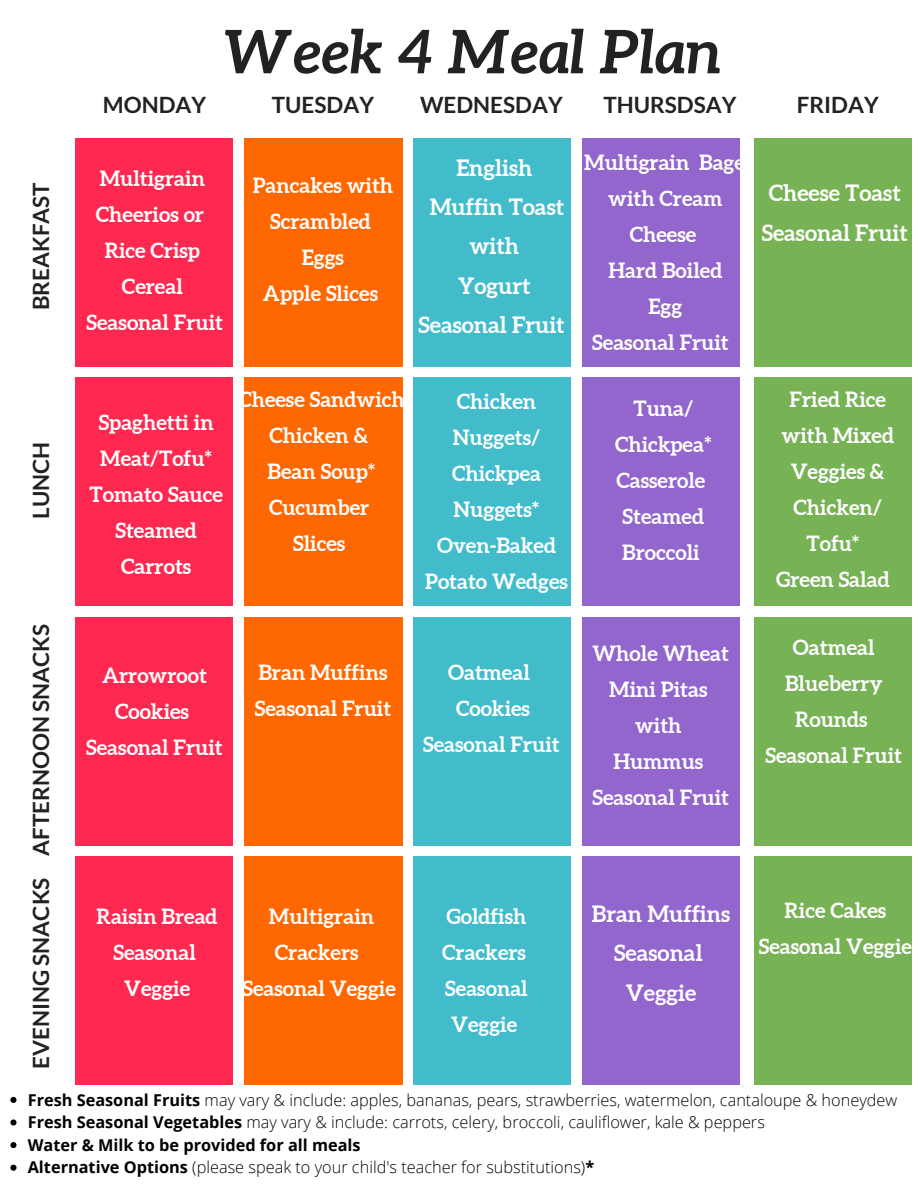
<style>
.page{position:relative;width:918px;height:1188px;background:#fff}
.page>*{position:absolute;margin:0;border:0;box-sizing:border-box;transform-origin:0 0}
.t1{font:italic 700 60px "Aleo";color:#222}
.t2{font:700 22.5px/39.3px "Aleo";color:#fff;text-align:center}
.t3{font:700 22.5px "Lato";color:#222}
.t4{font:700 21px/36px "Aleo";color:#fff}
.t5{font:300 16.35px "Open Sans";color:#000}
.t6{font:700 16.35px "Open Sans";color:#000}
.s1{font-weight:700}
</style>
<div class="page">
<div style="left:75px;top:138px;width:158px;height:228px;background:#ff2850"></div>
<div style="left:244px;top:138px;width:158px;height:228px;background:#ff6700"></div>
<div style="left:414px;top:138px;width:157px;height:228px;background:#42bbcb"></div>
<div style="left:582px;top:138px;width:158px;height:228px;background:#9266cc"></div>
<div style="left:75px;top:378px;width:158px;height:228px;background:#ff2850"></div>
<div style="left:244px;top:378px;width:158px;height:228px;background:#ff6700"></div>
<div style="left:414px;top:378px;width:157px;height:228px;background:#42bbcb"></div>
<div style="left:582px;top:378px;width:158px;height:228px;background:#9266cc"></div>
<div style="left:75px;top:617px;width:158px;height:229px;background:#ff2850"></div>
<div style="left:244px;top:617px;width:158px;height:229px;background:#ff6700"></div>
<div style="left:414px;top:617px;width:157px;height:229px;background:#42bbcb"></div>
<div style="left:582px;top:617px;width:158px;height:229px;background:#9266cc"></div>
<div style="left:75px;top:857px;width:158px;height:228px;background:#ff2850"></div>
<div style="left:244px;top:857px;width:158px;height:228px;background:#ff6700"></div>
<div style="left:414px;top:857px;width:157px;height:228px;background:#42bbcb"></div>
<div style="left:582px;top:857px;width:158px;height:228px;background:#9266cc"></div>
<div style="left:755px;top:138px;width:157px;height:228px;background:#77b255"></div>
<div style="left:755px;top:378px;width:157px;height:228px;background:#77b255"></div>
<div style="left:755px;top:617px;width:157px;height:229px;background:#77b255"></div>
<div style="left:755px;top:857px;width:157px;height:228px;background:#77b255"></div>
<svg style="left:10px;top:1097px;width:7px;height:6px"></svg>
<svg style="left:10px;top:1119px;width:7px;height:7px"></svg>
<svg style="left:10px;top:1142px;width:7px;height:6px"></svg>
<svg style="left:10px;top:1165px;width:7px;height:6px"></svg>
<p class="t1" style="left:224px;top:17px;width:498px">Week 4 Meal Plan</p>
<p class="t3" style="left:27px;top:310px;width:130px;rotate:-90deg">BREAKFAST</p>
<p class="t3" style="left:27px;top:519px;width:79px;rotate:-90deg">LUNCH</p>
<p class="t3" style="left:27px;top:856px;width:233px;rotate:-90deg">AFTERNOON SNACKS</p>
<p class="t3" style="left:103px;top:91px;width:105px">MONDAY</p>
<p class="t3" style="left:272px;top:91px;width:104px">TUESDAY</p>
<p class="t3" style="left:420px;top:91px;width:144px">WEDNESDAY</p>
<p class="t3" style="left:603px;top:91px;width:135px">THURSDSAY</p>
<p class="t3" style="left:797px;top:91px;width:83px">FRIDAY</p>
<p class="t4" style="left:96px;top:160px;width:111px">Multigrain<br>Cheerios or</p>
<p class="t4" style="left:105px;top:232px;width:97px;text-align:center">Rice Crisp<br>Cereal</p>
<p class="t4" style="left:87px;top:304px;width:138px">Seasonal Fruit</p>
<p class="t4" style="left:253px;top:167px;width:142px">Pancakes with</p>
<p class="t4" style="left:270px;top:203px;width:102px">Scrambled</p>
<p class="t4" style="left:302px;top:239px;width:44px">Eggs</p>
<p class="t4" style="left:263px;top:275px;width:117px">Apple Slices</p>
<p class="t2" style="left:456px;top:148px;width:77px">English</p>
<p class="t2" style="left:430px;top:187px;width:136px">Muffin Toast with</p>
<p class="t2" style="left:458px;top:266px;width:74px">Yogurt</p>
<p class="t2" style="left:419px;top:305px;width:148px">Seasonal Fruit</p>
<p class="t4" style="left:90px;top:404px;width:135px;text-align:center">Spaghetti in<br>Meat/Tofu*<br>Tomato Sauce</p>
<p class="t4" style="left:116px;top:512px;width:83px">Steamed<br>Carrots</p>
<p class="t4" style="left:238px;top:382px;width:168px">Cheese Sandwich</p>
<p class="t4" style="left:270px;top:418px;width:101px">Chicken &amp;</p>
<p class="t4" style="left:268px;top:454px;width:109px">Bean Soup*</p>
<p class="t4" style="left:269px;top:490px;width:102px">Cucumber</p>
<p class="t4" style="left:293px;top:526px;width:54px">Slices</p>
<p class="t4" style="left:453px;top:383px;width:89px">Chicken<br>Nuggets/</p>
<p class="t4" style="left:452px;top:455px;width:91px">Chickpea<br>Nuggets*</p>
<p class="t4" style="left:425px;top:527px;width:144px;text-align:center">Oven-Baked<br>Potato Wedges</p>
<p class="t4" style="left:584px;top:145px;width:169px;text-align:center">Multigrain Bagel with Cream<br>Cheese</p>
<p class="t4" style="left:608px;top:253px;width:116px">Hard Boiled</p>
<p class="t4" style="left:649px;top:289px;width:35px">Egg</p>
<p class="t4" style="left:592px;top:325px;width:138px">Seasonal Fruit</p>
<p class="t2" style="left:769px;top:173px;width:133px">Cheese Toast</p>
<p class="t2" style="left:762px;top:213px;width:148px">Seasonal Fruit</p>
<p class="t4" style="left:633px;top:390px;width:61px">Tuna/</p>
<p class="t4" style="left:615px;top:426px;width:98px">Chickpea*<br>Casserole</p>
<p class="t4" style="left:622px;top:498px;width:83px">Steamed<br>Broccoli</p>
<p class="t4" style="left:782px;top:382px;width:114px;text-align:center">Fried Rice with Mixed<br>Veggies &amp;<br>Chicken/</p>
<p class="t4" style="left:806px;top:526px;width:55px">Tofu*</p>
<p class="t4" style="left:776px;top:562px;width:115px">Green Salad</p>
<p class="t4" style="left:102px;top:657px;width:106px;text-align:center">Arrowroot<br>Cookies</p>
<p class="t4" style="left:86px;top:729px;width:138px">Seasonal Fruit</p>
<p class="t4" style="left:255px;top:654px;width:138px">Bran Muffins<br>Seasonal Fruit</p>
<p class="t4" style="left:448px;top:654px;width:83px;text-align:center">Oatmeal<br>Cookies</p>
<p class="t4" style="left:423px;top:726px;width:138px">Seasonal Fruit</p>
<p class="t4" style="left:593px;top:636px;width:138px;text-align:center">Whole Wheat<br>Mini Pitas</p>
<p class="t4" style="left:635px;top:708px;width:48px">with</p>
<p class="t4" style="left:613px;top:744px;width:91px">Hummus</p>
<p class="t4" style="left:593px;top:780px;width:138px">Seasonal Fruit</p>
<p class="t4" style="left:785px;top:629px;width:99px;text-align:center">Oatmeal<br>Blueberry<br>Rounds</p>
<p class="t4" style="left:766px;top:737px;width:138px">Seasonal Fruit</p>
<p class="t3" style="left:27px;top:1069px;width:193px;rotate:-90deg">EVENING SNACKS</p>
<p class="t5" style="left:28px;top:1088px;width:871px"><span class="s1">Fresh Seasonal Fruits</span> may vary &amp; include: apples, bananas, pears, strawberries, watermelon, cantaloupe &amp; honeydew</p>
<p class="t5" style="left:28px;top:1111px;width:739px"><span class="s1">Fresh Seasonal Vegetables</span> may vary &amp; include: carrots, celery, broccoli, cauliflower, kale &amp; peppers</p>
<p class="t6" style="left:28px;top:1133px;width:334px">Water &amp; Milk to be provided for all meals</p>
<p class="t5" style="left:28px;top:1156px;width:568px"><span class="s1">Alternative Options</span> (please speak to your child's teacher for substitutions)<span class="s1">*</span></p>
<p class="t4" style="left:785px;top:892px;width:103px">Rice Cakes</p>
<p class="t4" style="left:759px;top:928px;width:155px">Seasonal Veggie</p>
<p class="t2" style="left:592px;top:894px;width:140px">Bran Muffins<br>Seasonal</p>
<p class="t2" style="left:626px;top:973px;width:72px">Veggie</p>
<p class="t4" style="left:97px;top:898px;width:122px;text-align:center">Raisin Bread<br>Seasonal</p>
<p class="t4" style="left:124px;top:970px;width:67px">Veggie</p>
<p class="t4" style="left:269px;top:898px;width:107px">Multigrain<br>Crackers</p>
<p class="t4" style="left:243px;top:970px;width:155px">Seasonal Veggie</p>
<p class="t4" style="left:442px;top:898px;width:86px">Goldfish<br>Crackers</p>
<p class="t4" style="left:445px;top:970px;width:84px">Seasonal<br>Veggie</p>
</div>
